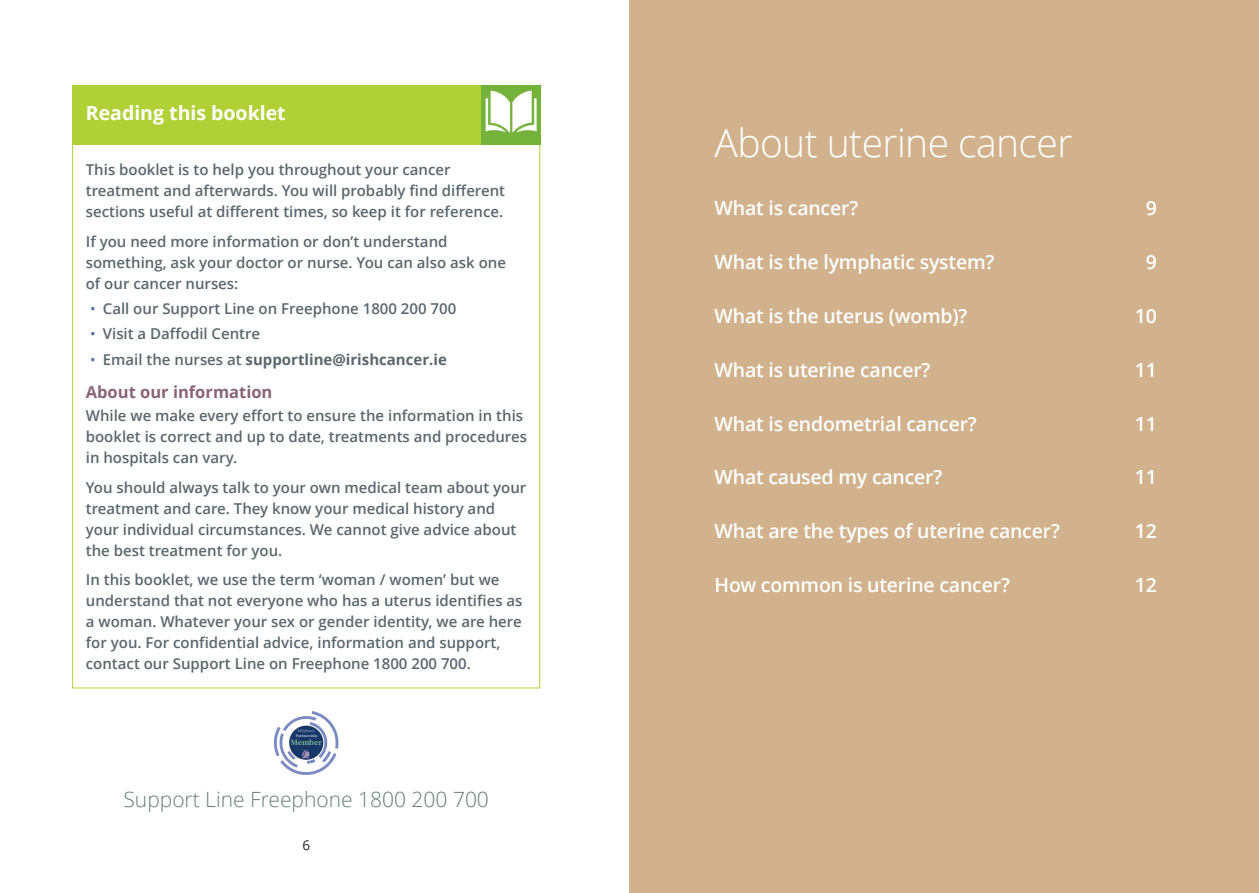
<style>
.page{position:relative;width:1259px;height:893px;background:#fff}
.page>*{position:absolute;margin:0;border:0;box-sizing:border-box;transform-origin:0 0}
.t1{font:300 39px "Open Sans";letter-spacing:-.015em;color:#fff}
.t2{font:300 21px "Open Sans";color:#677e75}
.t3{font:600 19.5px "Open Sans";letter-spacing:-.01em;color:#fff}
.t4{font:700 19.5px "Open Sans";color:#fff}
.t5{font:700 16.5px "Open Sans";color:#896378}
.t6{font:600 15px/21px "Open Sans";color:#5a676e}
.t7{font:700 15px "Open Sans";color:#5a676e}
.t8{font:13.5px "Open Sans";color:#231f20}
.t9{font:700 8.1px "Frank Ruhl Libre";color:#79b093}
.t10{font:700 3.9px "Frank Ruhl Libre";color:#bdc4df}
.t11{font:700 3.9px "Frank Ruhl Libre";color:#7b8ac3}
.s1{font-weight:400;font-size:14.7px;color:#4e6eab}
.s2{font-weight:600}
</style>
<div class="page">
<div style="left:629px;top:0;width:630px;height:893px;background:#d1b28d"></div>
<div style="left:72px;top:85px;width:468px;height:60px;background:#b0d136"></div>
<div style="left:481px;top:85px;width:59px;height:60px;background:#74b23b"></div>
<img style="left:485px;top:91px;width:51px;height:42px">
<svg style="left:274px;top:711px;width:64px;height:64px"></svg>
<h3 class="t4" style="left:86px;top:99px;width:201px">Reading this booklet</h3>
<p class="t6" style="left:86px;top:159px;width:421px">This booklet is to help you throughout your cancer treatment and afterwards. You will probably find different sections useful at different times, so keep it for reference.</p>
<p class="t6" style="left:86px;top:230px;width:422px">If you need more information or don’t understand something, ask your doctor or nurse. You can also ask one of our cancer nurses:</p>
<p class="t6" style="left:90px;top:298px;width:368px"><span class="s1">•</span> Call our Support Line on Freephone 1800 200 700</p>
<p class="t6" style="left:90px;top:323px;width:171px"><span class="s1">•</span> Visit a Daffodil Centre</p>
<p class="t7" style="left:90px;top:348px;width:358px"><span class="s1">•</span> <span class="s2">Email the nurses at</span> supportline@irishcancer.ie</p>
<p class="t5" style="left:86px;top:381px;width:188px">About our information</p>
<p class="t6" style="left:86px;top:405px;width:443px">While we make every effort to ensure the information in this booklet is correct and up to date, treatments and procedures in hospitals can vary.</p>
<p class="t6" style="left:86px;top:477px;width:442px">You should always talk to your own medical team about your treatment and care. They know your medical history and your individual circumstances. We cannot give advice about the best treatment for you.</p>
<p class="t6" style="left:86px;top:569px;width:438px">In this booklet, we use the term ‘woman / women’ but we understand that not everyone who has a uterus identifies as a woman. Whatever your sex or gender identity, we are here for you. For confidential advice, information and support, contact our Support Line on Freephone 1800 200 700.</p>
<p class="t11" style="left:298px;top:728px;width:19px">Helplines</p>
<p class="t10" style="left:296px;top:733px;width:23px">Partnership</p>
<p class="t9" style="left:291px;top:737px;width:33px">Member</p>
<h2 class="t2" style="left:123px;top:785px;width:367px">Support Line Freephone 1800 200 700</h2>
<p class="t8" style="left:302px;top:836px;width:9px">6</p>
<h1 class="t1" style="left:714px;top:116px;width:359px">About uterine cancer</h1>
<h3 class="t3" style="left:714px;top:195px;width:145px">What is cancer?</h3>
<h3 class="t3" style="left:1145px;top:195px;width:13px">9</h3>
<h3 class="t3" style="left:714px;top:248px;width:281px">What is the lymphatic system?</h3>
<h3 class="t3" style="left:1145px;top:248px;width:13px">9</h3>
<h3 class="t3" style="left:714px;top:302px;width:254px">What is the uterus (womb)?</h3>
<h3 class="t3" style="left:1134px;top:302px;width:24px">10</h3>
<h3 class="t3" style="left:714px;top:356px;width:217px">What is uterine cancer?</h3>
<h3 class="t3" style="left:1134px;top:356px;width:24px">11</h3>
<h3 class="t3" style="left:714px;top:410px;width:264px">What is endometrial cancer?</h3>
<h3 class="t3" style="left:1134px;top:410px;width:24px">11</h3>
<h3 class="t3" style="left:714px;top:463px;width:229px">What caused my cancer?</h3>
<h3 class="t3" style="left:1134px;top:463px;width:24px">11</h3>
<h3 class="t3" style="left:714px;top:517px;width:347px">What are the types of uterine cancer?</h3>
<h3 class="t3" style="left:1134px;top:517px;width:24px">12</h3>
<h3 class="t3" style="left:714px;top:571px;width:297px">How common is uterine cancer?</h3>
<h3 class="t3" style="left:1134px;top:571px;width:24px">12</h3>
</div>
